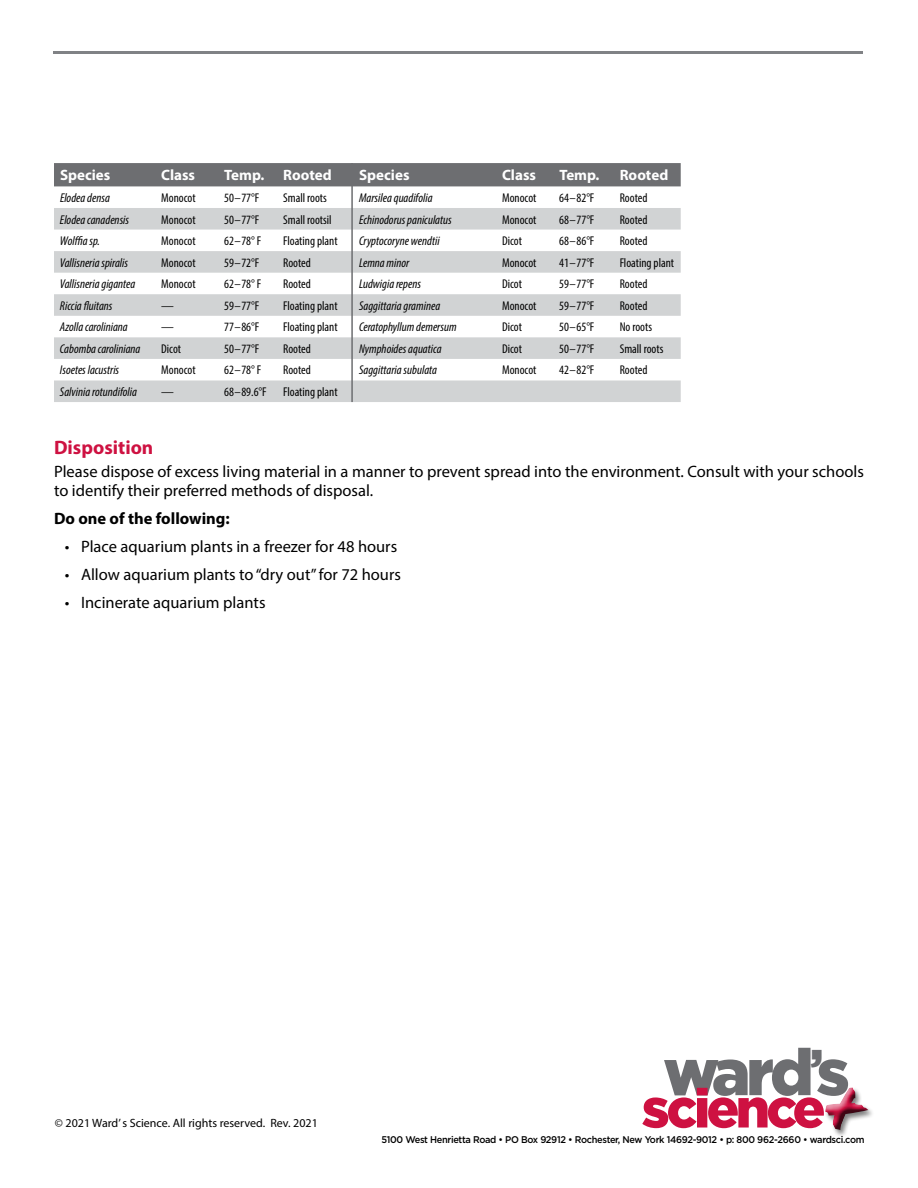
<style>
.page{position:relative;width:918px;height:1188px;background:#fff}
.page>*{position:absolute;margin:0;border:0;box-sizing:border-box;transform-origin:0 0}
.t1{font:92.1px "Flood Std";color:#ce1141}
.t2{font:900 64.95px "Gotham";color:#6d6e71}
.t3{font:900 54.45px "Gotham";letter-spacing:-.07em;color:#ce1141}
.t4{font:700 19.5px "Myriad Pro";color:#ce1141}
.t5{font:16.5px/19.5px "Myriad Pro";color:#000}
.t6{font:700 16.5px "Myriad Pro";color:#000}
.t7{font:700 15px "Myriad Pro";color:#fff}
.t8{font:condensed 12.75px "Myriad Pro";color:#000}
.t9{font:italic condensed 12.75px "Myriad Pro";color:#000}
.t10{font:12px "Myriad Pro";color:#000}
.t11{font:500 9.75px "Gotham";letter-spacing:-.035em;color:#000;scale:.95 1}
</style>
<div class="page">
<div style="left:819px;top:1085px;width:57px;height:53px;background:#000;opacity:.7"></div>
<hr style="left:53px;top:51px;width:810px;height:3px;background:#808285">
<div style="left:54px;top:163px;width:627px;height:23px;background:#6d6e71"></div>
<svg style="left:54px;top:208px;width:627px;height:194px;fill:#d1d3d4"></svg>
<hr style="left:351px;top:163px;width:2px;height:239px;background:#6d6e71">
<p class="t7" style="left:60px;top:166px;width:52px">Species</p>
<p class="t7" style="left:161px;top:166px;width:35px">Class</p>
<p class="t7" style="left:224px;top:166px;width:42px">Temp.</p>
<p class="t7" style="left:283px;top:166px;width:50px">Rooted</p>
<p class="t7" style="left:359px;top:166px;width:52px">Species</p>
<p class="t7" style="left:502px;top:166px;width:35px">Class</p>
<p class="t7" style="left:559px;top:166px;width:42px">Temp.</p>
<p class="t7" style="left:620px;top:166px;width:50px">Rooted</p>
<p class="t9" style="left:60px;top:190px;width:51px">Elodea densa</p>
<p class="t8" style="left:161px;top:190px;width:36px">Monocot</p>
<p class="t8" style="left:224px;top:190px;width:37px">50–77°F</p>
<p class="t8" style="left:283px;top:190px;width:45px">Small roots</p>
<p class="t9" style="left:359px;top:190px;width:75px">Marsilea quadifolia</p>
<p class="t8" style="left:502px;top:190px;width:36px">Monocot</p>
<p class="t8" style="left:559px;top:190px;width:37px">64–82°F</p>
<p class="t8" style="left:620px;top:190px;width:29px">Rooted</p>
<p class="t9" style="left:60px;top:212px;width:71px">Elodea canadensis</p>
<p class="t8" style="left:161px;top:212px;width:36px">Monocot</p>
<p class="t8" style="left:224px;top:212px;width:37px">50–77°F</p>
<p class="t8" style="left:283px;top:212px;width:50px">Small rootsil</p>
<p class="t9" style="left:359px;top:212px;width:94px">Echinodorus paniculatus</p>
<p class="t8" style="left:502px;top:212px;width:36px">Monocot</p>
<p class="t8" style="left:559px;top:212px;width:37px">68–77°F</p>
<p class="t8" style="left:620px;top:212px;width:29px">Rooted</p>
<p class="t9" style="left:60px;top:233px;width:41px">Wolffia sp.</p>
<p class="t8" style="left:161px;top:233px;width:36px">Monocot</p>
<p class="t8" style="left:224px;top:233px;width:39px">62–78° F</p>
<p class="t8" style="left:283px;top:233px;width:56px">Floating plant</p>
<p class="t9" style="left:359px;top:233px;width:82px">Cryptocoryne wendtii</p>
<p class="t8" style="left:502px;top:233px;width:22px">Dicot</p>
<p class="t8" style="left:559px;top:233px;width:37px">68–86°F</p>
<p class="t8" style="left:620px;top:233px;width:29px">Rooted</p>
<p class="t9" style="left:60px;top:255px;width:70px">Vallisneria spiralis</p>
<p class="t8" style="left:161px;top:255px;width:36px">Monocot</p>
<p class="t8" style="left:224px;top:255px;width:37px">59–72°F</p>
<p class="t8" style="left:283px;top:255px;width:29px">Rooted</p>
<p class="t9" style="left:359px;top:255px;width:52px">Lemna minor</p>
<p class="t8" style="left:502px;top:255px;width:36px">Monocot</p>
<p class="t8" style="left:559px;top:255px;width:37px">41–77°F</p>
<p class="t8" style="left:620px;top:255px;width:56px">Floating plant</p>
<p class="t9" style="left:60px;top:276px;width:77px">Vallisneria gigantea</p>
<p class="t8" style="left:161px;top:276px;width:36px">Monocot</p>
<p class="t8" style="left:224px;top:276px;width:39px">62–78° F</p>
<p class="t8" style="left:283px;top:276px;width:29px">Rooted</p>
<p class="t9" style="left:359px;top:276px;width:63px">Ludwigia repens</p>
<p class="t8" style="left:502px;top:276px;width:22px">Dicot</p>
<p class="t8" style="left:559px;top:276px;width:37px">59–77°F</p>
<p class="t8" style="left:620px;top:276px;width:29px">Rooted</p>
<p class="t9" style="left:60px;top:298px;width:54px">Riccia fluitans</p>
<p class="t8" style="left:161px;top:298px;width:14px">—</p>
<p class="t8" style="left:224px;top:298px;width:37px">59–77°F</p>
<p class="t8" style="left:283px;top:298px;width:56px">Floating plant</p>
<p class="t9" style="left:359px;top:298px;width:83px">Saggittaria graminea</p>
<p class="t8" style="left:502px;top:298px;width:36px">Monocot</p>
<p class="t8" style="left:559px;top:298px;width:37px">59–77°F</p>
<p class="t8" style="left:620px;top:298px;width:29px">Rooted</p>
<p class="t9" style="left:60px;top:319px;width:69px">Azolla caroliniana</p>
<p class="t8" style="left:161px;top:319px;width:14px">—</p>
<p class="t8" style="left:224px;top:319px;width:37px">77–86°F</p>
<p class="t8" style="left:283px;top:319px;width:56px">Floating plant</p>
<p class="t9" style="left:359px;top:319px;width:99px">Ceratophyllum demersum</p>
<p class="t8" style="left:502px;top:319px;width:22px">Dicot</p>
<p class="t8" style="left:559px;top:319px;width:37px">50–65°F</p>
<p class="t8" style="left:620px;top:319px;width:34px">No roots</p>
<p class="t9" style="left:60px;top:341px;width:82px">Cabomba caroliniana</p>
<p class="t8" style="left:161px;top:341px;width:22px">Dicot</p>
<p class="t8" style="left:224px;top:341px;width:37px">50–77°F</p>
<p class="t8" style="left:283px;top:341px;width:29px">Rooted</p>
<p class="t9" style="left:359px;top:341px;width:84px">Nymphoides aquatica</p>
<p class="t8" style="left:502px;top:341px;width:22px">Dicot</p>
<p class="t8" style="left:559px;top:341px;width:37px">50–77°F</p>
<p class="t8" style="left:620px;top:341px;width:45px">Small roots</p>
<p class="t9" style="left:60px;top:363px;width:61px">Isoetes lacustris</p>
<p class="t8" style="left:161px;top:363px;width:36px">Monocot</p>
<p class="t8" style="left:224px;top:363px;width:39px">62–78° F</p>
<p class="t8" style="left:283px;top:363px;width:29px">Rooted</p>
<p class="t9" style="left:359px;top:363px;width:80px">Saggittaria subulata</p>
<p class="t8" style="left:502px;top:363px;width:36px">Monocot</p>
<p class="t8" style="left:559px;top:363px;width:37px">42–82°F</p>
<p class="t8" style="left:620px;top:363px;width:29px">Rooted</p>
<p class="t9" style="left:60px;top:384px;width:78px">Salvinia rotundifolia</p>
<p class="t8" style="left:161px;top:384px;width:14px">—</p>
<p class="t8" style="left:224px;top:384px;width:44px">68–89.6°F</p>
<p class="t8" style="left:283px;top:384px;width:56px">Floating plant</p>
<h3 class="t4" style="left:54px;top:435px;width:101px">Disposition</h3>
<p class="t5" style="left:54px;top:461px;width:811px">Please dispose of excess living material in a manner to prevent spread into the environment. Consult with your schools to identify their preferred methods of disposal.</p>
<p class="t6" style="left:54px;top:508px;width:177px">Do one of the following:</p>
<p class="t5" style="left:65px;top:537px;width:334px">• Place aquarium plants in a freezer for 48 hours</p>
<p class="t5" style="left:65px;top:565px;width:338px">• Allow aquarium plants to “dry out” for 72 hours</p>
<p class="t5" style="left:65px;top:593px;width:202px">• Incinerate aquarium plants</p>
<p class="t10" style="left:55px;top:1115px;width:264px">© 2021 Ward’ s Science. All rights reserved. Rev. 2021</p>
<h2 class="t2" style="left:663px;top:1035px;width:188px">ward<sup>’</sup>s</h2>
<h1 class="t1" style="left:818px;top:1050px;width:59px">+</h1>
<h3 class="t3" style="left:642px;top:1077px;width:185px">science</h3>
<p class="t11" style="left:381px;top:1134px;width:510px">5100 West Henrietta Road • PO Box 92912 • Rochester, New York 14692-9012 • p: 800 962-2660 • wardsci.com</p>
</div>
